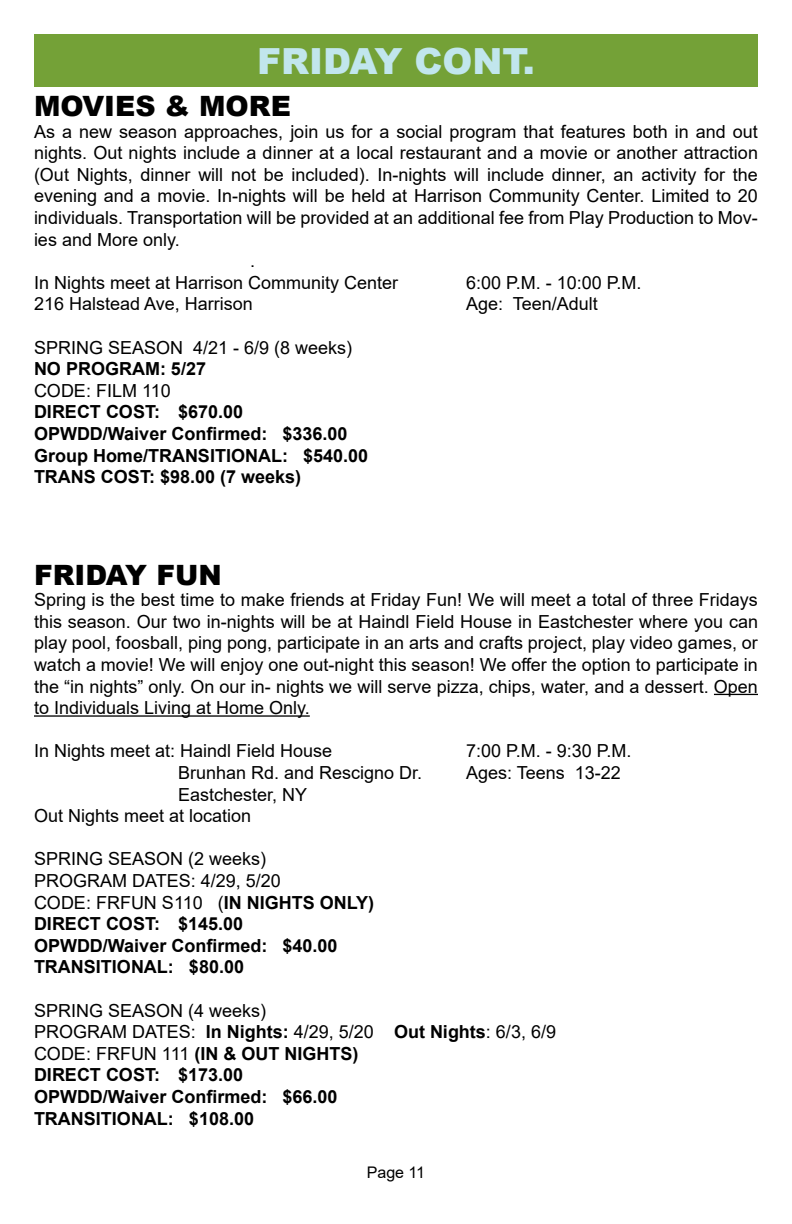
<style>
.page{position:relative;width:792px;height:1224px;background:#fff}
.page>*{position:absolute;margin:0;border:0;box-sizing:border-box;transform-origin:0 0}
.t1{font:900 36px "Arial";color:#c1e6ed}
.t2{font:900 28px "Arial";color:#000}
.t3{font:18px/21.6px "Arial";color:#000;text-align:justify}
.t4{font:700 18px/21.6px "Arial";color:#000}
.t5{font:16px "Arial";color:#000}
.s1{font-weight:400}
</style>
<div class="page">
<div style="left:34px;top:34px;width:724px;height:52px;background:#74a137"></div>
<hr style="left:714px;top:694px;width:44px;height:1px;background:#000">
<hr style="left:34px;top:715px;width:276px;height:2px;background:#000">
<h1 class="t1" style="left:257px;top:35px;width:279px">FRIDAY CONT.</h1>
<h2 class="t2" style="left:34px;top:86px;width:258px">MOVIES &amp; MORE</h2>
<p class="t3" style="left:34px;top:120px;width:725px">As a new season approaches, join us for a social program that features both in and out</p>
<p class="t3" style="left:34px;top:142px;width:726px">nights. Out nights include a dinner at a local restaurant and a movie or another attraction</p>
<p class="t3" style="left:34px;top:164px;width:725px">(Out Nights, dinner will not be included). In-nights will include dinner, an activity for the</p>
<p class="t3" style="left:34px;top:185px;width:725px">evening and a movie. In-nights will be held at Harrison Community Center. Limited to 20</p>
<p class="t3" style="left:34px;top:207px;width:725px">individuals. Transportation will be provided at an additional fee from Play Production to Mov-</p>
<p class="t3" style="left:34px;top:228px;width:147px">ies and More only.</p>
<p class="t3" style="left:250px;top:250px;width:7px">.</p>
<p class="t3" style="left:34px;top:272px;width:366px">In Nights meet at Harrison Community Center</p>
<p class="t3" style="left:466px;top:272px;width:177px">6:00 P.M. - 10:00 P.M.</p>
<p class="t3" style="left:34px;top:293px;width:220px">216 Halstead Ave, Harrison</p>
<p class="t3" style="left:466px;top:293px;width:133px">Age: Teen/Adult</p>
<p class="t3" style="left:34px;top:336px;width:320px">SPRING SEASON 4/21 - 6/9 (8 weeks)</p>
<p class="t4" style="left:34px;top:358px;width:174px">NO PROGRAM: 5/27</p>
<p class="t3" style="left:34px;top:380px;width:138px">CODE: FILM 110</p>
<p class="t4" style="left:34px;top:402px;width:336px">DIRECT COST: $670.00<br>OPWDD/Waiver Confirmed: $336.00<br>Group Home/TRANSITIONAL: $540.00<br>TRANS COST: $98.00 (7 weeks)</p>
<h2 class="t2" style="left:34px;top:554px;width:189px">FRIDAY FUN</h2>
<p class="t3" style="left:34px;top:589px;width:726px">Spring is the best time to make friends at Friday Fun! We will meet a total of three Fridays this season. Our two in-nights will be at Haindl Field House in Eastchester where you can play pool, foosball, ping pong, participate in an arts and crafts project, play video games, or watch a movie! We will enjoy one out-night this season! We offer the option to participate in the “in nights” only. On our in- nights we will serve pizza, chips, water, and a dessert. Open to Individuals Living at Home Only.</p>
<p class="t3" style="left:34px;top:740px;width:300px">In Nights meet at: Haindl Field House</p>
<p class="t3" style="left:466px;top:740px;width:167px">7:00 P.M. - 9:30 P.M.</p>
<p class="t3" style="left:178px;top:762px;width:246px">Brunhan Rd. and Rescigno Dr.</p>
<p class="t3" style="left:466px;top:762px;width:156px">Ages: Teens 13-22</p>
<p class="t3" style="left:34px;top:783px;width:275px;text-indent:144px">Eastchester, NY<br>Out Nights meet at location</p>
<p class="t4" style="left:34px;top:848px;width:342px"><span class="s1">SPRING SEASON (2 weeks)<br>PROGRAM DATES: 4/29, 5/20<br>CODE: FRFUN S110 (</span>IN NIGHTS ONLY)<br>DIRECT COST: $145.00<br>OPWDD/Waiver Confirmed: $40.00<br>TRANSITIONAL: $80.00</p>
<p class="t4" style="left:34px;top:1000px;width:524px"><span class="s1">SPRING SEASON (4 weeks)<br>PROGRAM DATES:</span> In Nights: <span class="s1">4/29, 5/20</span> Out Nights<span class="s1">: 6/3, 6/9<br>CODE: FRFUN 111</span> (IN &amp; OUT NIGHTS)<br>DIRECT COST: $173.00<br>OPWDD/Waiver Confirmed: $66.00<br>TRANSITIONAL: $108.00</p>
<p class="t5" style="left:367px;top:1161px;width:60px">Page 11</p>
</div>
